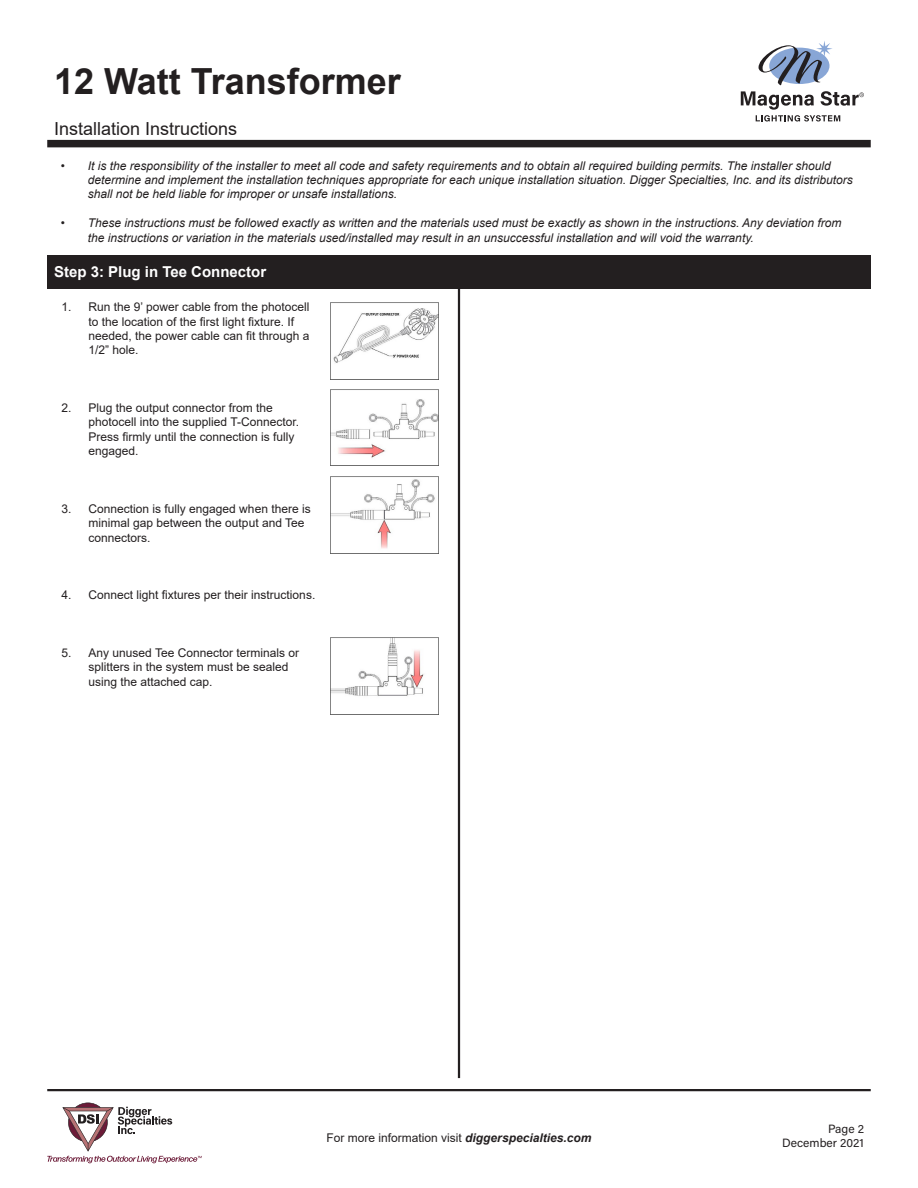
<style>
.page{position:relative;width:918px;height:1188px;background:#fff}
.page>*{position:absolute;margin:0;border:0;box-sizing:border-box;transform-origin:0 0}
.t1{font:700 36px "Arial";color:#231f20}
.t2{font:18px "Arial";color:#231f20}
.t3{font:700 15px "Arial";color:#fff}
.t4{font:italic 12px/14.4px "Arial";color:#231f20}
.t5{font:12px/14.4px "Arial";color:#231f20}
.t6{font:12px "Acumin Pro";color:#231f20}
.s1{font-weight:700;font-style:italic}
</style>
<div class="page">
<div style="left:47px;top:255px;width:824px;height:34px;background:#231f20"></div>
<div style="left:47px;top:140px;width:824px;height:7px;background:#231f20"></div>
<svg style="left:47px;top:1103px;width:155px;height:60px"></svg>
<hr style="left:47px;top:1089px;width:824px;height:2px;background:#231f20">
<img style="left:331px;top:302px;width:108px;height:77px">
<img style="left:331px;top:389px;width:108px;height:77px">
<img style="left:331px;top:476px;width:108px;height:77px">
<img style="left:331px;top:637px;width:108px;height:77px">
<hr style="left:458px;top:255px;width:2px;height:823px;background:#231f20">
<svg style="left:741px;top:91px;width:123px;height:30px"></svg>
<svg style="left:759px;top:41px;width:73px;height:44px"></svg>
<p class="t1" style="left:54px;top:56px;width:348px">12 Watt Transformer</p>
<p class="t2" style="left:54px;top:116px;width:185px">Installation Instructions</p>
<p class="t4" style="left:88px;top:158px;width:767px;text-indent:-27px">• It is the responsibility of the installer to meet all code and safety requirements and to obtain all required building permits. The installer should determine and implement the installation techniques appropriate for each unique installation situation. Digger Specialties, Inc. and its distributors shall not be held liable for improper or unsafe installations.</p>
<p class="t4" style="left:88px;top:216px;width:755px;text-indent:-27px">• These instructions must be followed exactly as written and the materials used must be exactly as shown in the instructions. Any deviation from the instructions or variation in the materials used/installed may result in an unsuccessful installation and will void the warranty.</p>
<p class="t3" style="left:54px;top:262px;width:214px">Step 3: Plug in Tee Connector</p>
<p class="t5" style="left:89px;top:300px;width:222px;text-indent:-27px">1. Run the 9’ power cable from the photocell to the location of the first light fixture. If needed, the power cable can fit through a 1/2” hole.</p>
<p class="t5" style="left:89px;top:400px;width:212px;text-indent:-27px">2. Plug the output connector from the photocell into the supplied T-Connector.<br>Press firmly until the connection is fully engaged.</p>
<p class="t5" style="left:89px;top:501px;width:224px;text-indent:-27px">3. Connection is fully engaged when there is minimal gap between the output and Tee connectors.</p>
<p class="t5" style="left:62px;top:588px;width:255px">4. Connect light fixtures per their instructions.</p>
<p class="t5" style="left:89px;top:645px;width:212px;text-indent:-27px">5. Any unused Tee Connector terminals or splitters in the system must be sealed using the attached cap.</p>
<p class="t5" style="left:327px;top:1131px;width:266px">For more information visit <span class="s1">diggerspecialties.com</span></p>
<p class="t6" style="left:828px;top:1120px;width:37px">Page 2</p>
<p class="t6" style="left:782px;top:1134px;width:83px">December 2021</p>
</div>
